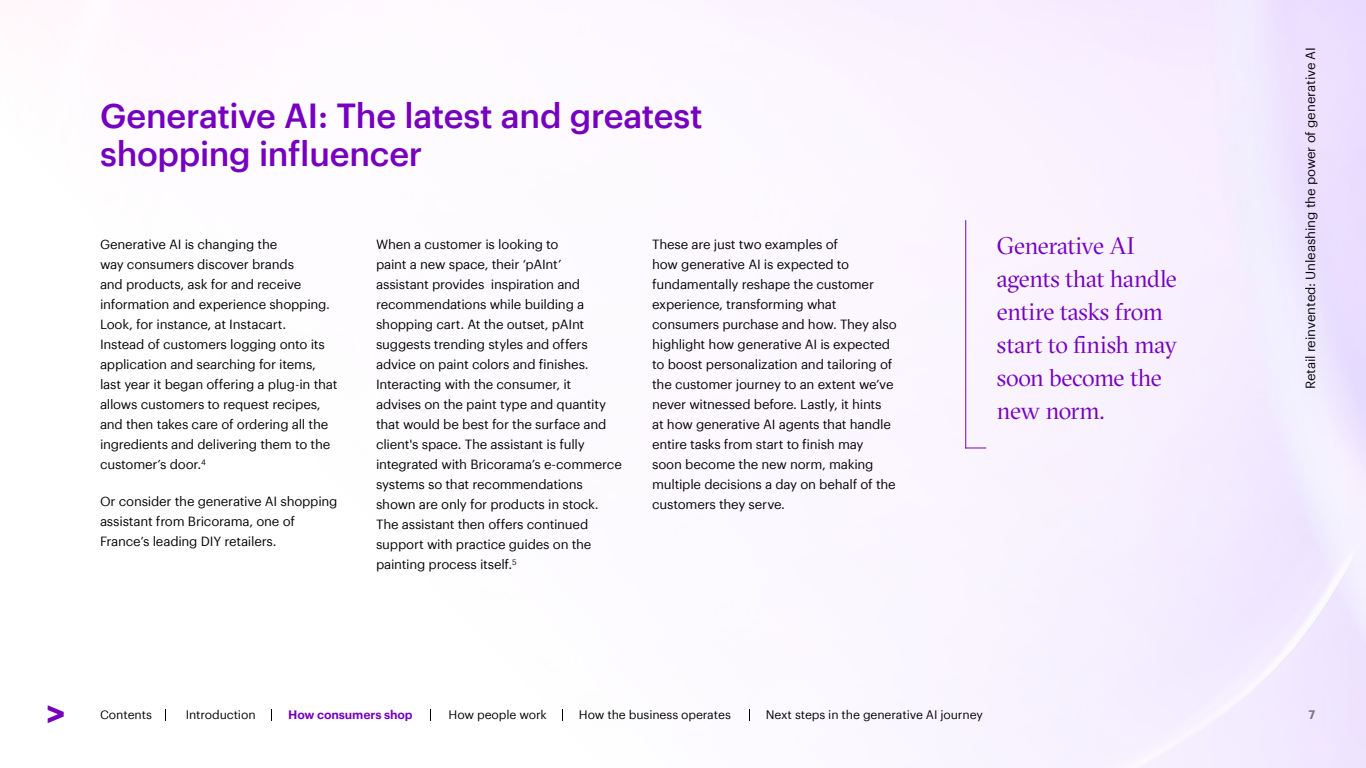
<style>
.page{position:relative;width:1366px;height:768px;background:#fff}
.page>*{position:absolute;margin:0;border:0;box-sizing:border-box;transform-origin:0 0}
.t1{font:500 34px/38px "Graphik";letter-spacing:-.01em;color:#7500bf}
.t2{font:24px/33px "GT Sectra Fine";letter-spacing:-.02em;color:#7500bf}
.t3{font:13px/20px "Graphik";letter-spacing:-.015em;color:#000}
.t4{font:12px "Graphik";letter-spacing:-.01em;color:#000}
.t5{font:600 12px "Graphik";letter-spacing:-.01em;color:#7500bf}
.t6{font:600 12px "Graphik";color:#808080}
</style>
<div class="page">
<img style="left:47px;top:0;width:1319px;height:768px">
<hr style="left:965px;top:220px;width:1px;height:228px;background:#7500c0">
<svg style="left:965px;top:447px;width:21px;height:1px"></svg>
<svg style="left:48px;top:705px;width:16px;height:18px"></svg>
<h1 class="t1" style="left:100px;top:94px;width:604px">Generative AI: The latest and greatest shopping influencer</h1>
<p class="t3" style="left:100px;top:234px;width:239px">Generative AI is changing the<br>way consumers discover brands<br>and products, ask for and receive information and experience shopping.<br>Look, for instance, at Instacart.<br>Instead of customers logging onto its application and searching for items, last year it began offering a plug-in that allows customers to request recipes, and then takes care of ordering all the ingredients and delivering them to the customer’s door.<sup>4</sup></p>
<p class="t3" style="left:100px;top:491px;width:239px">Or consider the generative AI shopping assistant from Bricorama, one of<br>France’s leading DIY retailers.</p>
<p class="t3" style="left:376px;top:234px;width:247px">When a customer is looking to<br>paint a new space, their ‘pAInt’<br>assistant provides inspiration and recommendations while building a shopping cart. At the outset, pAInt suggests trending styles and offers advice on paint colors and finishes.<br>Interacting with the consumer, it<br>advises on the paint type and quantity that would be best for the surface and client's space. The assistant is fully integrated with Bricorama’s e-commerce systems so that recommendations shown are only for products in stock.<br>The assistant then offers continued support with practice guides on the painting process itself.<sup>5</sup></p>
<p class="t3" style="left:652px;top:234px;width:246px">These are just two examples of<br>how generative AI is expected to fundamentally reshape the customer experience, transforming what consumers purchase and how. They also highlight how generative AI is expected to boost personalization and tailoring of the customer journey to an extent we’ve never witnessed before. Lastly, it hints<br>at how generative AI agents that handle entire tasks from start to finish may<br>soon become the new norm, making multiple decisions a day on behalf of the customers they serve.</p>
<h2 class="t2" style="left:997px;top:230px;width:182px">Generative AI agents that handle entire tasks from start to finish may soon become the new norm.</h2>
<p class="t3" style="left:1299px;top:389px;width:344px;rotate:-90deg">Retail reinvented: Unleashing the power of generative AI</p>
<p class="t4" style="left:100px;top:705px;width:53px">Contents</p>
<p class="t4" style="left:186px;top:706px;width:71px">Introduction</p>
<p class="t5" style="left:288px;top:705px;width:126px">How consumers shop</p>
<p class="t4" style="left:449px;top:706px;width:100px">How people work</p>
<p class="t4" style="left:579px;top:706px;width:153px">How the business operates</p>
<p class="t4" style="left:766px;top:706px;width:219px">Next steps in the generative AI journey</p>
<p class="t6" style="left:1309px;top:706px;width:8px">7</p>
</div>
